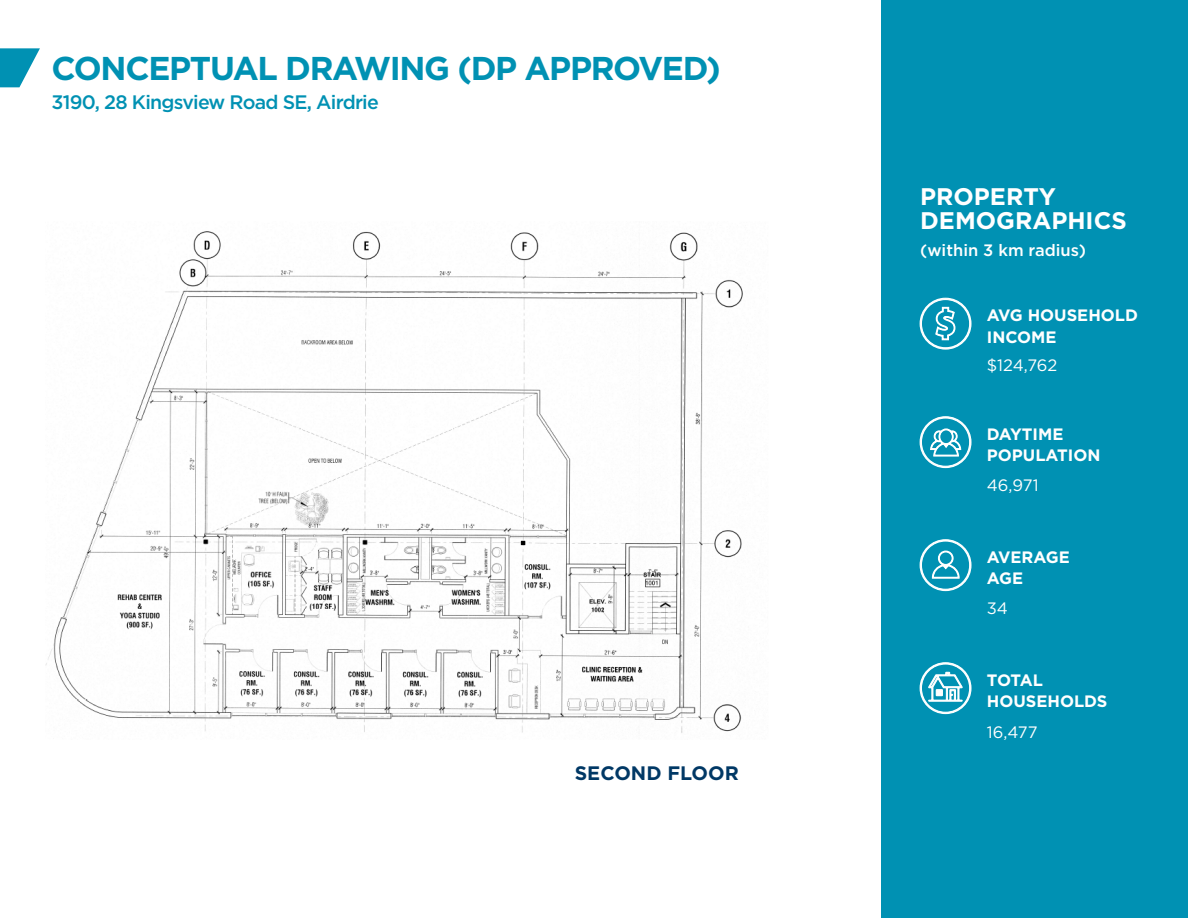
<style>
.page{position:relative;width:1188px;height:918px;background:#fff}
.page>*{position:absolute;margin:0;border:0;box-sizing:border-box;transform-origin:0 0}
.t1{font:700 33px "Gotham";letter-spacing:-.04em;color:#0091b3}
.Section_Head_-_red{font:700 24px "Gotham";color:#fff}
.Section_Head_-_red-2{font:500 19.5px "Gotham";letter-spacing:-.04em;color:#0091b3}
.t2{font:700 19.5px "Gotham";color:#003865}
.Section_Head_-_red-3{font:700 16.5px "Gotham";color:#fff}
.Section_Head_-_red-4{font:16.5px "Gotham";color:#fff}
.Section_Head_-_red-5{font:500 16.5px "Gotham";color:#fff}
</style>
<div class="page">
<div style="left:881px;top:0;width:307px;height:918px;background:#0091b3"></div>
<svg style="left:0;top:48px;width:40px;height:39px"></svg>
<img style="left:46px;top:231px;width:697px;height:502px">
<svg style="left:919px;top:297px;width:53px;height:53px"></svg>
<svg style="left:919px;top:416px;width:53px;height:53px"></svg>
<svg style="left:919px;top:539px;width:53px;height:53px"></svg>
<svg style="left:919px;top:662px;width:53px;height:53px"></svg>
<p class="t1" style="left:52px;top:46px;width:671px">CONCEPTUAL DRAWING (DP APPROVED)</p>
<p class="Section_Head_-_red-2" style="left:52px;top:90px;width:329px">3190, 28 Kingsview Road SE, Airdrie</p>
<p class="t2" style="left:575px;top:760px;width:165px">SECOND FLOOR</p>
<p class="Section_Head_-_red" style="left:920px;top:180px;width:137px">PROPERTY</p>
<p class="Section_Head_-_red" style="left:920px;top:204px;width:208px">DEMOGRAPHICS</p>
<p class="Section_Head_-_red-5" style="left:920px;top:239px;width:167px">(within 3 km radius)</p>
<p class="Section_Head_-_red-3" style="left:987px;top:305px;width:153px">AVG HOUSEHOLD</p>
<p class="Section_Head_-_red-3" style="left:987px;top:326px;width:71px">INCOME</p>
<p class="Section_Head_-_red-4" style="left:987px;top:354px;width:72px">$124,762</p>
<p class="Section_Head_-_red-3" style="left:987px;top:423px;width:78px">DAYTIME</p>
<p class="Section_Head_-_red-3" style="left:987px;top:444px;width:115px">POPULATION</p>
<p class="Section_Head_-_red-4" style="left:987px;top:475px;width:54px">46,971</p>
<p class="Section_Head_-_red-3" style="left:987px;top:546px;width:85px">AVERAGE</p>
<p class="Section_Head_-_red-3" style="left:987px;top:567px;width:38px">AGE</p>
<p class="Section_Head_-_red-4" style="left:987px;top:598px;width:23px">34</p>
<p class="Section_Head_-_red-3" style="left:987px;top:669px;width:58px">TOTAL</p>
<p class="Section_Head_-_red-3" style="left:987px;top:690px;width:122px">HOUSEHOLDS</p>
<p class="Section_Head_-_red-4" style="left:987px;top:722px;width:52px">16,477</p>
</div>
